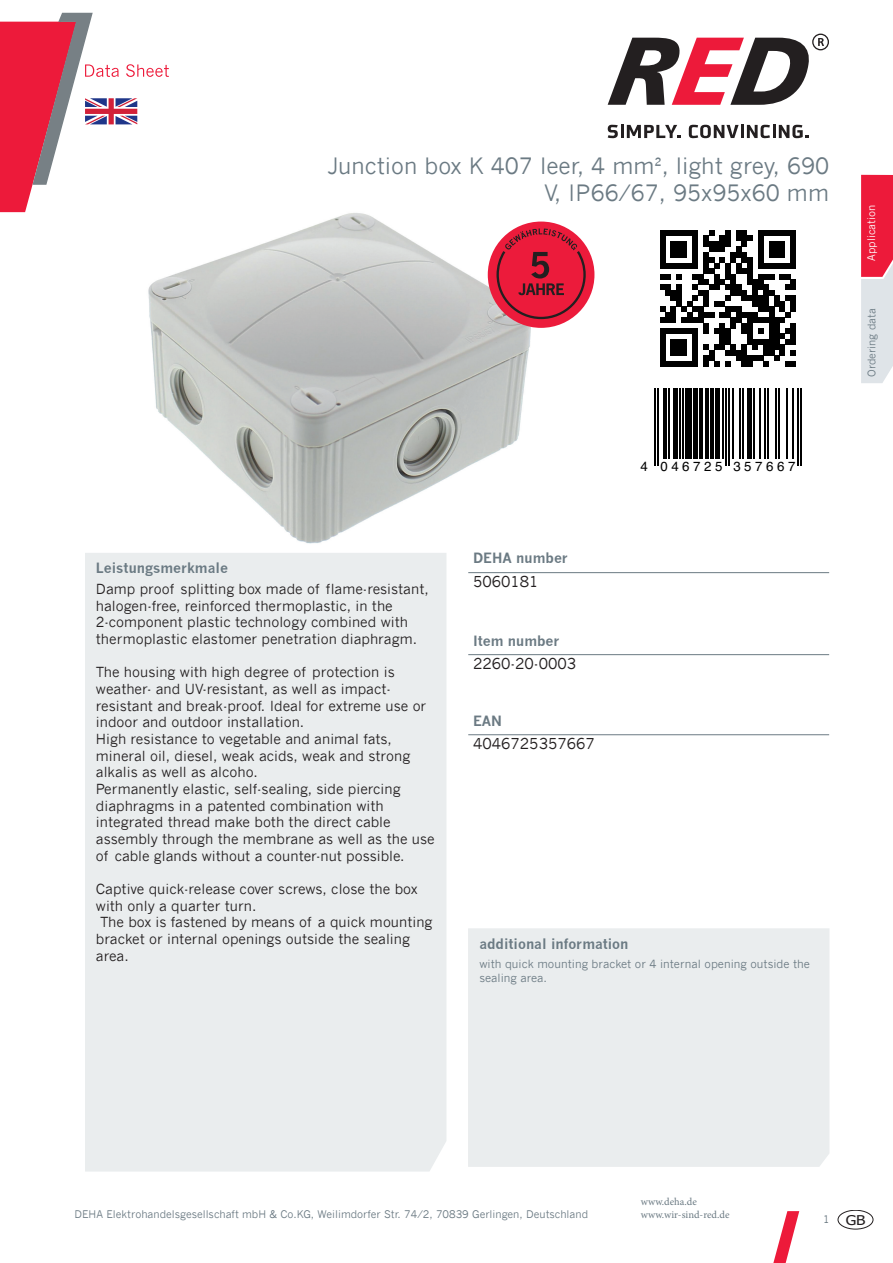
<style>
.page{position:relative;width:893px;height:1263px;background:#fff}
.page>*{position:absolute;margin:0;border:0;box-sizing:border-box;transform-origin:0 0}
.t1{font:22.5px/27px "News Gothic";color:#6b7a83;text-align:right}
.t2{font:15px "News Gothic";color:#231f20}
.t3{font:13.8px/16.6px "News Gothic";color:#231f20}
.t4{font:700 13.8px "News Gothic";color:#6b7a83}
.t5{font:13.5px "Tahoma";color:#231f20;scale:1.17 1}
.t6{font:13.2px "Helvetica";letter-spacing:.27em;color:#000}
.t7{font:11.25px/13.5px "News Gothic";color:#6b7a83}
.t8{font:10.5px "News Gothic";color:#6b7a83}
.t9{font:10.5px/12.6px "Minion Pro";color:#6b7a83}
.t10{font:10.5px "News Gothic";color:#fff}
.s1{font-family:"News Gothic";font-size:10.5px;color:#6b7a83}
</style>
<div class="page">
<img style="left:148px;top:213px;width:391px;height:331px">
<svg style="left:660px;top:230px;width:136px;height:136px"></svg>
<hr style="left:654px;top:388px;width:2px;height:77px;background:#000">
<hr style="left:657px;top:388px;width:2px;height:77px;background:#000">
<hr style="left:663px;top:388px;width:4px;height:71px;background:#000">
<hr style="left:668px;top:388px;width:2px;height:71px;background:#000">
<hr style="left:673px;top:388px;width:4px;height:71px;background:#000">
<hr style="left:679px;top:388px;width:2px;height:71px;background:#000">
<hr style="left:682px;top:388px;width:2px;height:71px;background:#000">
<div style="left:685px;top:388px;width:6px;height:71px;background:#000"></div>
<div style="left:693px;top:388px;width:5px;height:71px;background:#000"></div>
<hr style="left:699px;top:388px;width:3px;height:71px;background:#000">
<hr style="left:705px;top:388px;width:3px;height:71px;background:#000">
<hr style="left:710px;top:388px;width:3px;height:71px;background:#000">
<hr style="left:715px;top:388px;width:4px;height:71px;background:#000">
<hr style="left:722px;top:388px;width:2px;height:71px;background:#000">
<hr style="left:726px;top:388px;width:1px;height:77px;background:#000">
<hr style="left:729px;top:388px;width:1px;height:77px;background:#000">
<hr style="left:732px;top:388px;width:1px;height:71px;background:#000">
<hr style="left:739px;top:388px;width:2px;height:71px;background:#000">
<hr style="left:743px;top:388px;width:1px;height:71px;background:#000">
<div style="left:747px;top:388px;width:5px;height:71px;background:#000"></div>
<hr style="left:753px;top:388px;width:2px;height:71px;background:#000">
<hr style="left:760px;top:388px;width:1px;height:71px;background:#000">
<hr style="left:764px;top:388px;width:2px;height:71px;background:#000">
<hr style="left:767px;top:388px;width:2px;height:71px;background:#000">
<hr style="left:775px;top:388px;width:2px;height:71px;background:#000">
<hr style="left:778px;top:388px;width:2px;height:71px;background:#000">
<hr style="left:786px;top:388px;width:2px;height:71px;background:#000">
<hr style="left:792px;top:388px;width:2px;height:71px;background:#000">
<hr style="left:797px;top:388px;width:1px;height:77px;background:#000">
<hr style="left:800px;top:388px;width:2px;height:77px;background:#000">
<div style="left:85px;top:553px;width:361px;height:618px;background:#eaedee"></div>
<div style="left:468px;top:928px;width:361px;height:239px;background:#eaedee"></div>
<div style="left:479px;top:960px;width:335px;height:202px;background:#eaedee"></div>
<div style="left:96px;top:584px;width:340px;height:543px;background:#eaedee"></div>
<hr style="left:468px;top:572px;width:361px;height:1px;background:#6b7a83">
<hr style="left:468px;top:654px;width:361px;height:1px;background:#6b7a83">
<hr style="left:468px;top:734px;width:361px;height:1px;background:#6b7a83">
<div style="left:488px;top:222px;width:106px;height:106px;background:#ec1b3b;border-radius:50%"></div>
<svg style="left:496px;top:228px;width:90px;height:91px"></svg>
<svg style="left:773px;top:1211px;width:26px;height:52px"></svg>
<svg style="left:608px;top:34px;width:221px;height:71px"></svg>
<svg style="left:608px;top:125px;width:73px;height:13px"></svg>
<svg style="left:689px;top:125px;width:120px;height:13px"></svg>
<div style="left:838px;top:1210px;width:35px;height:19px;border:1px solid #231f20;border-radius:50%"></div>
<svg style="left:0;top:12px;width:169px;height:200px"></svg>
<svg style="left:861px;top:175px;width:32px;height:208px;background:#e68496"></svg>
<h1 class="t1" style="left:327px;top:153px;width:503px">Junction box K 407 leer, 4 mm², light grey, 690<br>V, IP66/67, 95x95x60 mm</h1>
<p class="t4" style="left:96px;top:559px;width:134px">Leistungsmerkmale</p>
<p class="t3" style="left:96px;top:581px;width:334px">Damp proof splitting box made of flame-resistant, halogen-free, reinforced thermoplastic, in the 2-component plastic technology combined with thermoplastic elastomer penetration diaphragm.</p>
<p class="t3" style="left:96px;top:664px;width:340px">The housing with high degree of protection is weather- and UV-resistant, as well as impact&shy;resistant and break-proof. Ideal for extreme use or indoor and outdoor installation.<br>High resistance to vegetable and animal fats, mineral oil, diesel, weak acids, weak and strong alkalis as well as alcoho.<br>Permanently elastic, self-sealing, side piercing diaphragms in a patented combination with integrated thread make both the direct cable assembly through the membrane as well as the use of cable glands without a counter-nut possible.</p>
<p class="t3" style="left:96px;top:880px;width:323px">Captive quick-release cover screws, close the box</p>
<p class="t3" style="left:96px;top:897px;width:162px">with only a quarter turn.</p>
<p class="t3" style="left:100px;top:914px;width:334px">The box is fastened by means of a quick mounting</p>
<p class="t3" style="left:96px;top:930px;width:316px">bracket or internal openings outside the sealing</p>
<p class="t3" style="left:96px;top:947px;width:34px">area.</p>
<p class="t4" style="left:473px;top:550px;width:96px">DEHA number</p>
<p class="t2" style="left:473px;top:573px;width:67px">5060181</p>
<p class="t4" style="left:473px;top:632px;width:88px">Item number</p>
<p class="t2" style="left:473px;top:654px;width:105px">2260-20-0003</p>
<p class="t4" style="left:473px;top:712px;width:31px">EAN</p>
<p class="t2" style="left:473px;top:735px;width:123px">4046725357667</p>
<p class="t6" style="left:640px;top:456px;width:156px">4 046725 357667</p>
<p class="t4" style="left:479px;top:935px;width:151px">additional information</p>
<p class="t7" style="left:479px;top:957px;width:332px">with quick mounting bracket or 4 internal opening outside the sealing area.</p>
<p class="t10" style="left:865px;top:261px;width:57px;rotate:-90deg">Application</p>
<p class="t8" style="left:865px;top:377px;width:70px;rotate:-90deg">Ordering data</p>
<p class="t8" style="left:74px;top:1208px;width:515px">DEHA Elektrohandelsgesellschaft mbH &amp; Co.KG, Weilimdorfer Str. 74/2, 70839 Gerlingen, Deutschland</p>
<p class="t9" style="left:641px;top:1195px;width:90px">www.deha.de www.wir-sind-red.de</p>
<p class="t5" style="left:823px;top:1210px;width:38px"><span class="s1">1</span> GB</p>
</div>
